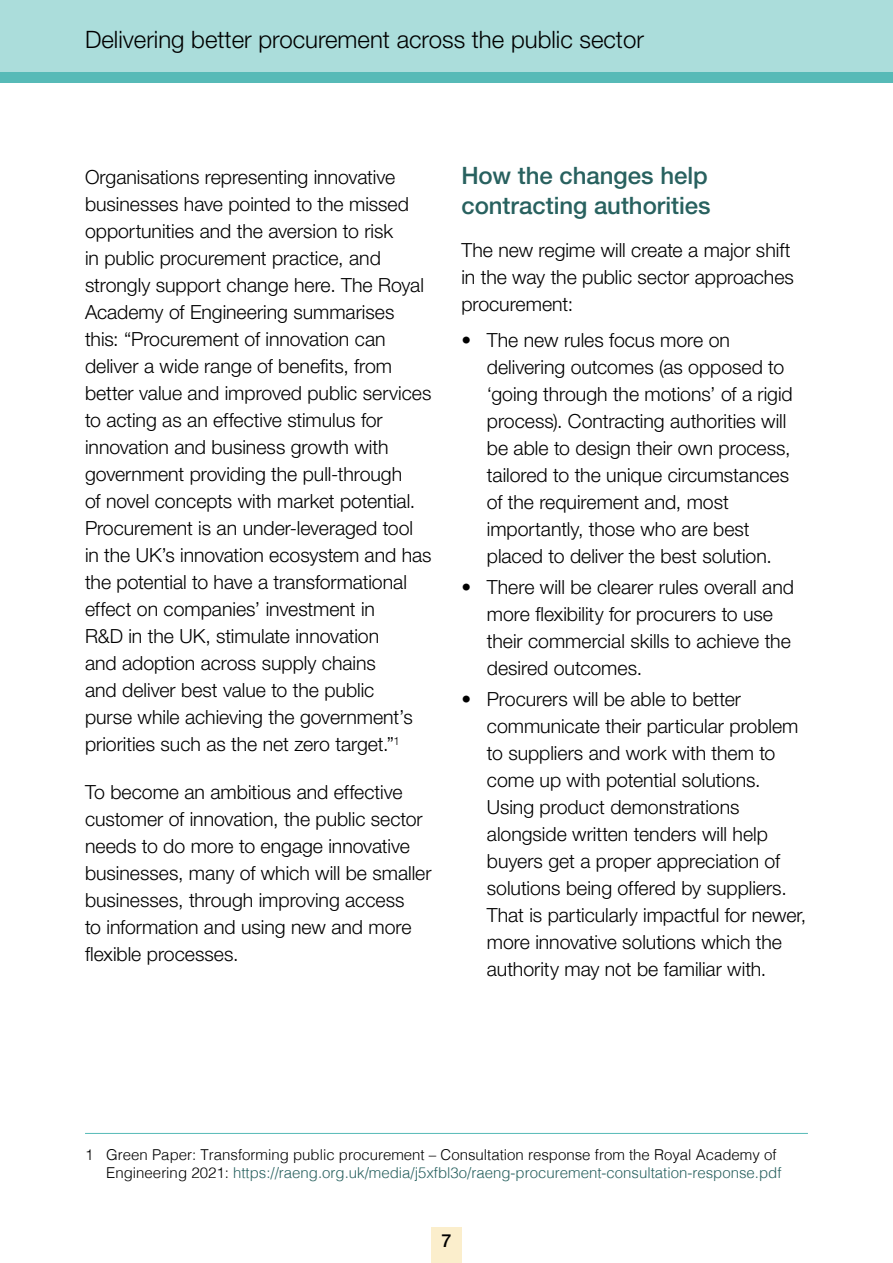
<style>
.page{position:relative;width:893px;height:1263px;background:#fff}
.page>*{position:absolute;margin:0;border:0;box-sizing:border-box;transform-origin:0 0}
.t1{font:300 24px "Helvetica Neue LT Pro";color:#000}
.H2_Subheading{font:500 24px/30px "Helvetica Neue LT Pro";letter-spacing:-.005em;color:#28615f}
.Body{font:300 19.5px/27px "Helvetica Neue LT Pro";color:#000}
.Bullet_heading{font:300 19.5px/27px "Helvetica Neue LT Pro";color:#000}
.t2{font:500 18px "Helvetica Neue LT Pro";color:#000}
.Footnotes{font:300 15px "Helvetica";color:#28615f}
.Footnotes-2{font:300 15px "Helvetica";color:#000}
.s1{color:#000}
</style>
<div class="page">
<div style="left:431px;top:1227px;width:30px;height:36px;background:#fbeecc"></div>
<div style="left:0;top:0;width:893px;height:72px;background:#abdddb"></div>
<div style="left:0;top:72px;width:893px;height:11px;background:#57bab7"></div>
<hr style="left:85px;top:1133px;width:723px;height:1px;background:#57bab7">
<p class="t1" style="left:85px;top:24px;width:560px">Delivering better procurement across the public sector</p>
<p class="Body" style="left:85px;top:163px;width:348px">Organisations representing innovative businesses have pointed to the missed opportunities and the aversion to risk<br>in public procurement practice, and strongly support change here. The Royal Academy of Engineering summarises this: “Procurement of innovation can deliver a wide range of benefits, from better value and improved public services to acting as an effective stimulus for innovation and business growth with government providing the pull-through<br>of novel concepts with market potential.<br>Procurement is an under-leveraged tool in the UK’s innovation ecosystem and has the potential to have a transformational effect on companies’ investment in<br>R&amp;D in the UK, stimulate innovation<br>and adoption across supply chains<br>and deliver best value to the public<br>purse while achieving the government’s priorities such as the net zero target.”<sup>1</sup></p>
<p class="Body" style="left:85px;top:778px;width:348px">To become an ambitious and effective customer of innovation, the public sector needs to do more to engage innovative businesses, many of which will be smaller businesses, through improving access<br>to information and using new and more flexible processes.</p>
<h2 class="H2_Subheading" style="left:461px;top:160px;width:251px">How the changes help contracting authorities</h2>
<p class="Bullet_heading" style="left:461px;top:236px;width:334px">The new regime will create a major shift in the way the public sector approaches procurement:</p>
<p class="Body" style="left:487px;top:326px;width:307px;text-indent:-26px">• The new rules focus more on delivering outcomes (as opposed to ‘going through the motions’ of a rigid process). Contracting authorities will be able to design their own process, tailored to the unique circumstances of the requirement and, most importantly, those who are best placed to deliver the best solution.</p>
<p class="Body" style="left:487px;top:573px;width:309px;text-indent:-26px">• There will be clearer rules overall and more flexibility for procurers to use their commercial skills to achieve the desired outcomes.</p>
<p class="Body" style="left:487px;top:685px;width:321px;text-indent:-26px">• Procurers will be able to better communicate their particular problem to suppliers and work with them to come up with potential solutions.<br>Using product demonstrations alongside written tenders will help buyers get a proper appreciation of solutions being offered by suppliers.<br>That is particularly impactful for newer, more innovative solutions which the authority may not be familiar with.</p>
<p class="Footnotes-2" style="left:85px;top:1142px;width:693px">1 Green Paper: Transforming public procurement – Consultation response from the Royal Academy of</p>
<p class="Footnotes" style="left:106px;top:1160px;width:677px"><span class="s1">Engineering 2021:</span> https://raeng.org.uk/media/j5xfbl3o/raeng-procurement-consultation-response.pdf</p>
<p class="t2" style="left:441px;top:1230px;width:12px">7</p>
</div>
